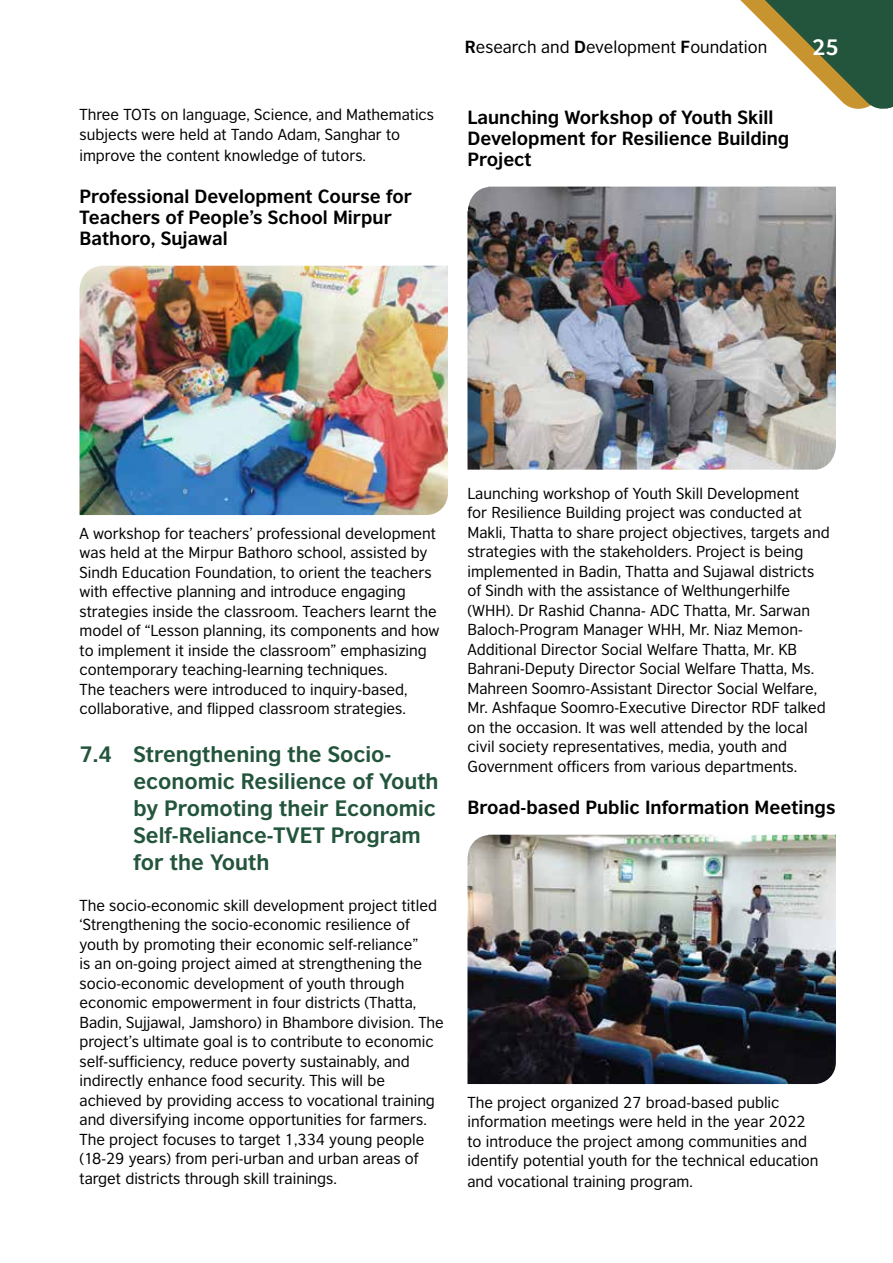
<style>
.page{position:relative;width:893px;height:1263px;background:#fff}
.page>*{position:absolute;margin:0;border:0;box-sizing:border-box;transform-origin:0 0}
.t1{font:700 21px/27px "British Council Sans";color:#23543c}
.t2{font:700 21px "British Council Sans";color:#fff}
.t3{font:700 18px/21px "British Council Sans";color:#000}
.t4{font:16.5px "British Council Sans";color:#000}
.t5{font:15px/19.5px "British Council Sans";color:#000}
.s1{font-weight:700}
</style>
<div class="page">
<svg style="left:740px;top:0;width:153px;height:109px"></svg>
<img style="left:80px;top:266px;width:368px;height:249px">
<img style="left:467px;top:187px;width:369px;height:283px">
<img style="left:467px;top:835px;width:369px;height:249px">
<p class="t5" style="left:80px;top:105px;width:356px">Three TOTs on language, Science, and Mathematics subjects were held at Tando Adam, Sanghar to</p>
<p class="t5" style="left:80px;top:145px;width:288px">improve the content knowledge of tutors.</p>
<p class="t3" style="left:80px;top:185px;width:334px">Professional Development Course for<br>Teachers of People’s School Mirpur<br>Bathoro, Sujawal</p>
<p class="t4" style="left:465px;top:36px;width:304px"><span class="s1">R</span>esearch and <span class="s1">D</span>evelopment <span class="s1">F</span>oundation</p>
<h1 class="t2" style="left:812px;top:34px;width:28px">25</h1>
<p class="t3" style="left:467px;top:106px;width:323px">Launching Workshop of Youth Skill<br>Development for Resilience Building<br>Project</p>
<p class="t5" style="left:80px;top:523px;width:362px">A workshop for teachers’ professional development was held at the Mirpur Bathoro school, assisted by Sindh Education Foundation, to orient the teachers with effective planning and introduce engaging strategies inside the classroom. Teachers learnt the model of “Lesson planning, its components and how to implement it inside the classroom” emphasizing contemporary teaching-learning techniques.<br>The teachers were introduced to inquiry-based, collaborative, and flipped classroom strategies.</p>
<h1 class="t1" style="left:133px;top:741px;width:307px;text-indent:-54px">7.4 Strengthening the Socio&shy;economic Resilience of Youth by Promoting their Economic<br>Self-Reliance-TVET Program for the Youth</h1>
<p class="t5" style="left:80px;top:895px;width:366px">The socio-economic skill development project titled ‘Strengthening the socio-economic resilience of youth by promoting their economic self-reliance”<br>is an on-going project aimed at strengthening the socio-economic development of youth through economic empowerment in four districts (Thatta, Badin, Sujjawal, Jamshoro) in Bhambore division. The project’s ultimate goal is to contribute to economic self-sufficiency, reduce poverty sustainably, and indirectly enhance food security. This will be achieved by providing access to vocational training and diversifying income opportunities for farmers.<br>The project focuses to target 1,334 young people (18-29 years) from peri-urban and urban areas of target districts through skill trainings.</p>
<p class="t5" style="left:467px;top:483px;width:364px">Launching workshop of Youth Skill Development<br>for Resilience Building project was conducted at Makli, Thatta to share project objectives, targets and strategies with the stakeholders. Project is being implemented in Badin, Thatta and Sujawal districts of Sindh with the assistance of Welthungerhilfe (WHH). Dr Rashid Channa- ADC Thatta, Mr. Sarwan Baloch-Program Manager WHH, Mr. Niaz Memon-Additional Director Social Welfare Thatta, Mr. KB Bahrani-Deputy Director Social Welfare Thatta, Ms.<br>Mahreen Soomro-Assistant Director Social Welfare, Mr. Ashfaque Soomro-Executive Director RDF talked on the occasion. It was well attended by the local civil society representatives, media, youth and Government officers from various departments.</p>
<p class="t3" style="left:467px;top:796px;width:369px">Broad-based Public Information Meetings</p>
<p class="t5" style="left:467px;top:1092px;width:353px">The project organized 27 broad-based public information meetings were held in the year 2022 to introduce the project among communities and identify potential youth for the technical education</p>
<p class="t5" style="left:467px;top:1172px;width:227px">and vocational training program.</p>
</div>
